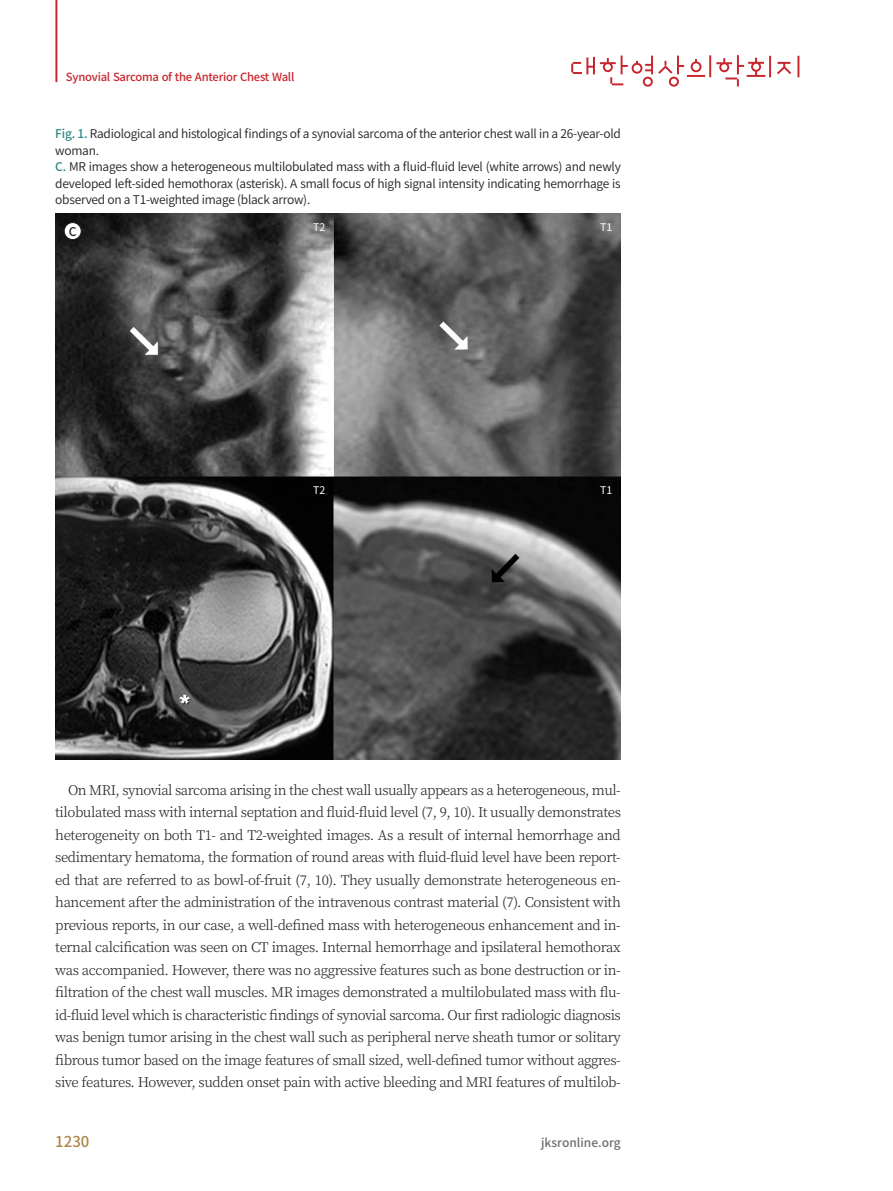
<style>
.page{position:relative;width:893px;height:1191px;background:#fff}
.page>*{position:absolute;margin:0;border:0;box-sizing:border-box;transform-origin:0 0}
.t1{font:500 15px "Noto Sans CJ Kkr";color:#b08548}
.t2{font:300 13.5px/22.5px "Noto Serif CJ Kkr";letter-spacing:-.03em;color:#231f20;text-align:justify}
.t3{font:600 12px/16.5px "Noto Sans CJ Kkr";letter-spacing:-.02em;color:#231f20}
.t4{font:500 12px "Noto Sans CJ Kkr";color:#6c6d70}
.t5{font:500 12px "Noto Sans CJ Kkr";color:#231f20}
.t6{font:500 11.25px "Noto Sans CJ Kkr";letter-spacing:-.02em;color:#c8242b}
.t7{font:10.5px "Noto Sans CJ Kkr";color:#fff}
.s1{font-weight:500;color:#328886}
</style>
<div class="page">
<hr style="left:55px;top:0;width:2px;height:82px;background:#c8242b">
<svg style="left:571px;top:55px;width:228px;height:32px"></svg>
<img style="left:55px;top:214px;width:566px;height:545px">
<div style="left:64px;top:222px;width:17px;height:17px;background:#fff;border-radius:50%"></div>
<div style="left:64px;top:222px;width:17px;height:18px;border:1px solid #231f20;border-radius:50%"></div>
<p class="t6" style="left:66px;top:70px;width:230px">Synovial Sarcoma of the Anterior Chest Wall</p>
<p class="t3" style="left:55px;top:126px;width:567px"><span class="s1">Fig. 1.</span> Radiological and histological findings of a synovial sarcoma of the anterior chest wall in a 26-year-old woman.<br><span class="s1">C.</span> MR images show a heterogeneous multilobulated mass with a fluid-fluid level (white arrows) and newly developed left-sided hemothorax (asterisk). A small focus of high signal intensity indicating hemorrhage is observed on a T1-weighted image (black arrow).</p>
<p class="t7" style="left:313px;top:221px;width:14px">T2</p>
<p class="t7" style="left:600px;top:221px;width:14px">T1</p>
<p class="t5" style="left:69px;top:224px;width:9px">C</p>
<p class="t7" style="left:313px;top:484px;width:14px">T2</p>
<p class="t7" style="left:600px;top:484px;width:14px">T1</p>
<p class="t2" style="left:55px;top:778px;width:567px;text-indent:13px">On MRI, synovial sarcoma arising in the chest wall usually appears as a heterogeneous, mul&shy;tilobulated mass with internal septation and fluid-fluid level (7, 9, 10). It usually demonstrates heterogeneity on both T1- and T2-weighted images. As a result of internal hemorrhage and sedimentary hematoma, the formation of round areas with fluid-fluid level have been report&shy;ed that are referred to as bowl-of-fruit (7, 10). They usually demonstrate heterogeneous en&shy;hancement after the administration of the intravenous contrast material (7). Consistent with previous reports, in our case, a well-defined mass with heterogeneous enhancement and in&shy;ternal calcification was seen on CT images. Internal hemorrhage and ipsilateral hemothorax was accompanied. However, there was no aggressive features such as bone destruction or in&shy;filtration of the chest wall muscles. MR images demonstrated a multilobulated mass with flu&shy;id-fluid level which is characteristic findings of synovial sarcoma. Our first radiologic diagnosis was benign tumor arising in the chest wall such as peripheral nerve sheath tumor or solitary fibrous tumor based on the image features of small sized, well-defined tumor without aggres&shy;sive features. However, sudden onset pain with active bleeding and MRI features of multilob-</p>
<p class="t1" style="left:55px;top:1132px;width:36px">1230</p>
<p class="t4" style="left:541px;top:1135px;width:81px">jksronline.org</p>
</div>
